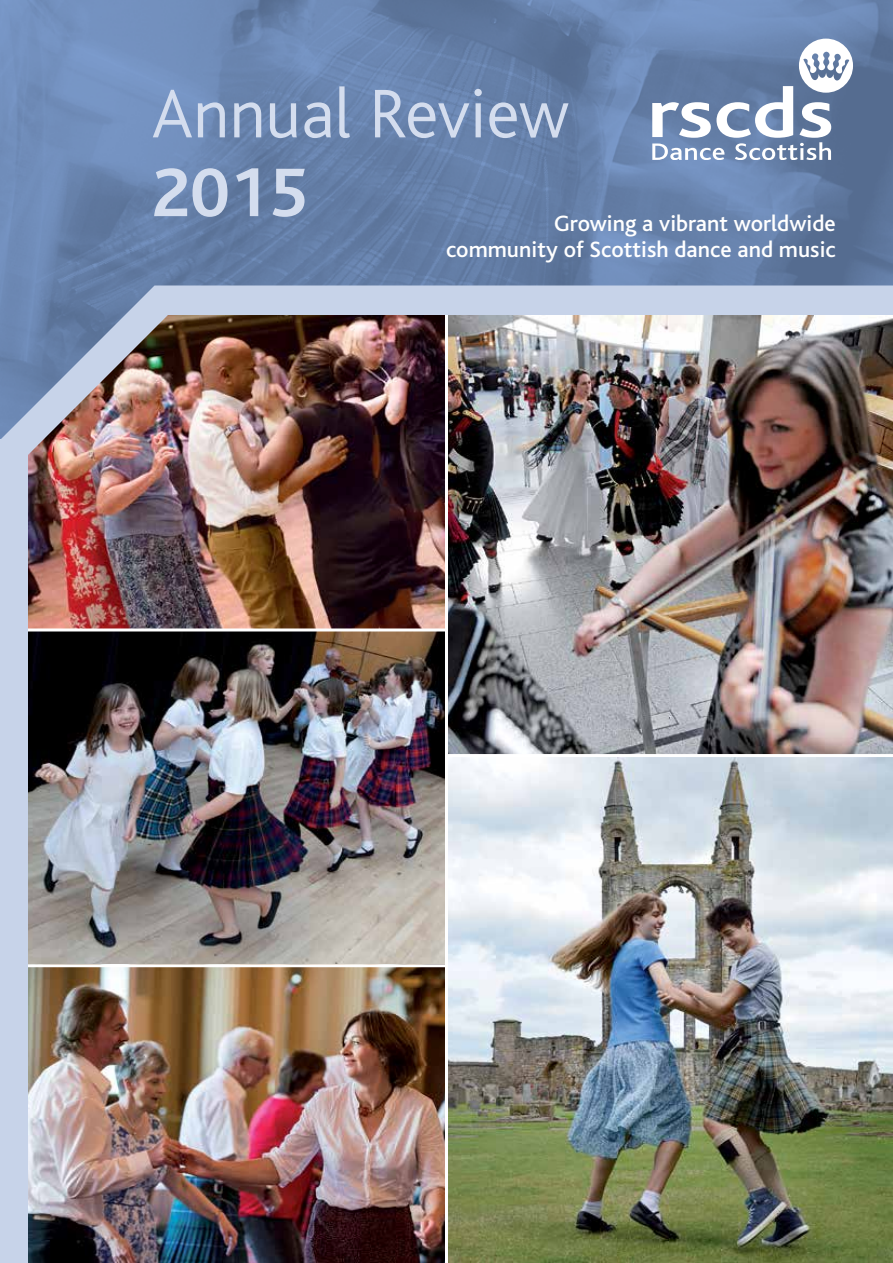
<style>
.page{position:relative;width:893px;height:1263px;background:#fff}
.page>*{position:absolute;margin:0;border:0;box-sizing:border-box;transform-origin:0 0}
.t1{font:300 72px "Bliss";color:#d4ddee}
.t2{font:700 72px "Bliss";color:#d4ddee}
.t3{font:500 23.25px/25.5px "Bliss";letter-spacing:.005em;color:#fff;text-align:right}
</style>
<div class="page">
<img style="left:0;top:0;width:893px;height:285px">
<svg style="left:0;top:285px;width:893px;height:154px;background:#afbed9"></svg>
<img style="left:26px;top:315px;width:419px;height:313px">
<img style="left:448px;top:315px;width:445px;height:948px">
<img style="left:27px;top:631px;width:418px;height:632px">
<hr style="left:446px;top:754px;width:447px;height:3px;background:#fff">
<hr style="left:0;top:964px;width:446px;height:3px;background:#fff">
<hr style="left:445px;top:315px;width:3px;height:948px;background:#fff">
<div style="left:0;top:439px;width:27px;height:824px;background:#c7d3e9"></div>
<svg style="left:652px;top:39px;width:201px;height:121px"></svg>
<h1 class="t1" style="left:151px;top:76px;width:419px">Annual Review</h1>
<h1 class="t2" style="left:151px;top:155px;width:158px">2015</h1>
<p class="t3" style="left:446px;top:211px;width:391px">Growing a vibrant worldwide community of Scottish dance and music</p>
</div>
